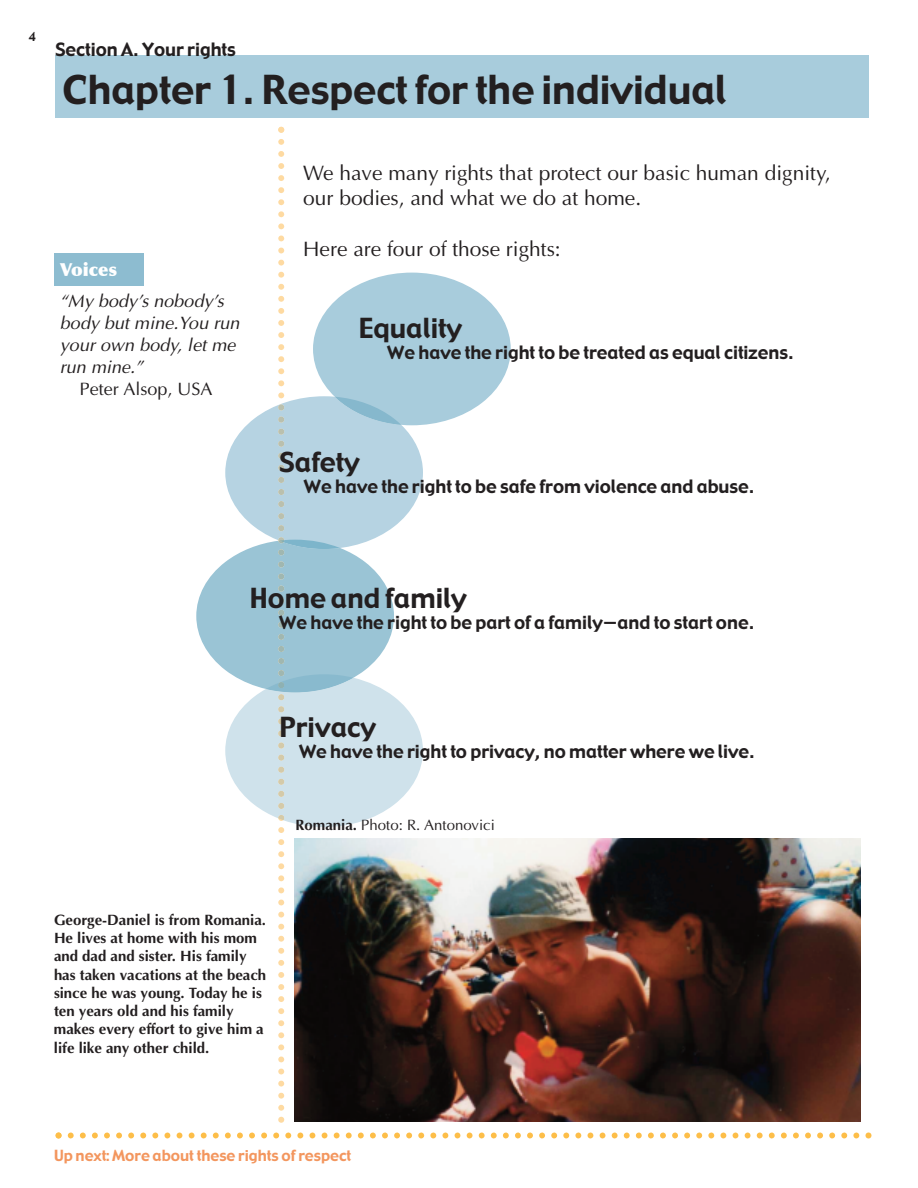
<style>
.page{position:relative;width:918px;height:1188px;background:#fff}
.page>*{position:absolute;margin:0;border:0;box-sizing:border-box;transform-origin:0 0}
.t1{font:39px "Gadget";color:#231f20}
.t2{font:27px "Gadget";color:#231f20}
.t3{font:21px/25.5px "Optima";color:#231f20}
.t4{font:18px "Gadget";color:#231f20}
.t5{font:italic 18px/21.9px "Optima";letter-spacing:.005em;color:#231f20}
.t6{font:18px "Optima";color:#231f20}
.t7{font:900 18px "Optima";color:#fff}
.t8{font:700 15px/18.3px "Optima";color:#231f20}
.t9{font:15px "Gadget";color:#f3965e}
.t10{font:15px "Optima";color:#231f20}
.t11{font:12px "Gadget";color:#231f20}
.s1{font-weight:700}
</style>
<div class="page">
<div style="left:56px;top:56px;width:813px;height:62px;background:#a8ccdc"></div>
<svg style="left:56px;top:1132px;width:816px;height:6px"></svg>
<img style="left:511px;top:838px;width:349px;height:284px">
<svg style="left:196px;top:127px;width:315px;height:996px"></svg>
<div style="left:54px;top:253px;width:89px;height:33px;background:#8dbcd0"></div>
<p class="t11" style="left:28px;top:29px;width:9px">4</p>
<p class="t4" style="left:56px;top:39px;width:182px">Section A. Your rights</p>
<h1 class="t1" style="left:63px;top:67px;width:666px">Chapter 1. Respect for the individual</h1>
<p class="t7" style="left:60px;top:259px;width:59px">Voices</p>
<p class="t5" style="left:60px;top:290px;width:181px">“My body’s nobody’s body but mine.You run your own body, let me run mine.”</p>
<p class="t6" style="left:80px;top:378px;width:134px">Peter Alsop, USA</p>
<h3 class="t3" style="left:303px;top:160px;width:529px">We have many rights that protect our basic human dignity, our bodies, and what we do at home.</h3>
<h3 class="t3" style="left:303px;top:236px;width:259px">Here are four of those rights:</h3>
<h2 class="t2" style="left:359px;top:313px;width:105px">Equality</h2>
<p class="t4" style="left:387px;top:343px;width:408px">We have the right to be treated as equal citizens.</p>
<h2 class="t2" style="left:280px;top:447px;width:82px">Safety</h2>
<p class="t4" style="left:304px;top:476px;width:452px">We have the right to be safe from violence and abuse.</p>
<h2 class="t2" style="left:250px;top:583px;width:218px">Home and family</h2>
<p class="t4" style="left:279px;top:613px;width:477px">We have the right to be part of a family—and to start one.</p>
<h2 class="t2" style="left:280px;top:712px;width:98px">Privacy</h2>
<p class="t4" style="left:299px;top:742px;width:457px">We have the right to privacy, no matter where we live.</p>
<p class="t10" style="left:296px;top:816px;width:201px"><span class="s1">Romania.</span> Photo: R. Antonovici</p>
<p class="t8" style="left:54px;top:911px;width:214px">George-Daniel is from Romania.<br>He lives at home with his mom and dad and sister. His family has taken vacations at the beach since he was young. Today he is ten years old and his family makes every effort to give him a life like any other child.</p>
<p class="t9" style="left:54px;top:1147px;width:299px">Up next: More about these rights of respect</p>
</div>
